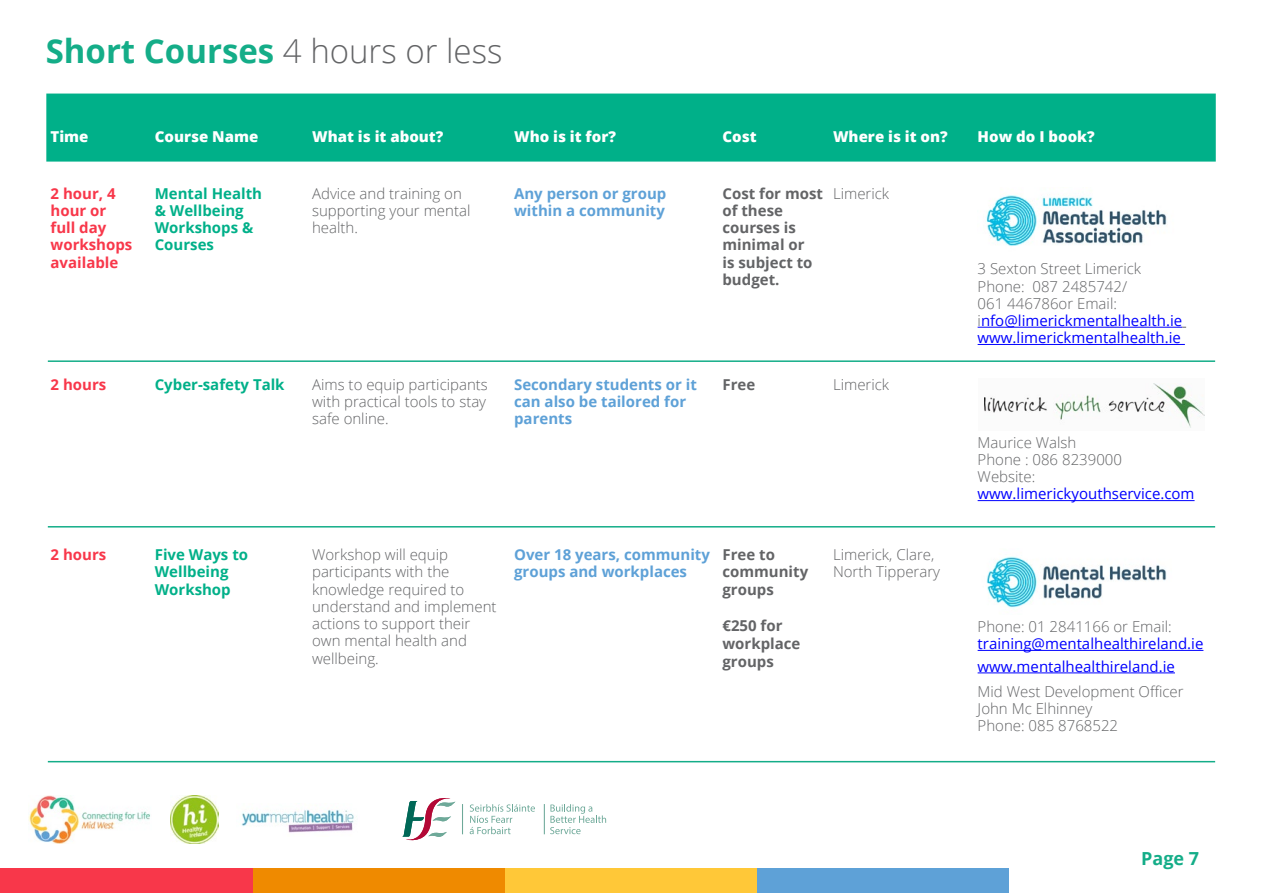
<style>
.page{position:relative;width:1263px;height:893px;background:#fff}
.page>*{position:absolute;margin:0;border:0;box-sizing:border-box;transform-origin:0 0}
.t1{font:700 33px "Open Sans";color:#14ad88}
.t2{font:700 18px "Open Sans";color:#14ad88}
.t3{font:300 15px/17.2px "Open Sans";color:#636466}
.t4{font:700 15px/17.2px "Open Sans";color:#5ea1d7}
.t5{font:700 15px/17.2px "Open Sans";color:#636466}
.t6{font:15px/22.5px "Open Sans";color:#00f}
.t7{font:700 15px/17.2px "Open Sans";color:#00b089}
.t8{font:800 15px "Open Sans";color:#fff}
.t9{font:700 15px/17.2px "Open Sans";color:#f8374a}
.s1{font-weight:300;color:#636466}
.s2{font-weight:400;color:#00f}
</style>
<div class="page">
<div style="left:46px;top:94px;width:1170px;height:68px;background:#00b089"></div>
<hr style="left:978px;top:327px;width:204px;height:1px;background:#00f">
<hr style="left:978px;top:344px;width:207px;height:1px;background:#00f">
<img style="left:986px;top:195px;width:181px;height:51px">
<hr style="left:978px;top:500px;width:216px;height:1px;background:#00f">
<div style="left:978px;top:378px;width:226px;height:52px;background:#fbfbfb"></div>
<img style="left:984px;top:384px;width:220px;height:43px">
<hr style="left:978px;top:650px;width:225px;height:1px;background:#00f">
<hr style="left:978px;top:672px;width:197px;height:1px;background:#00f">
<img style="left:986px;top:556px;width:181px;height:52px">
<div style="left:757px;top:868px;width:252px;height:25px;background:#5ea1d7"></div>
<div style="left:0;top:868px;width:253px;height:25px;background:#f8374a"></div>
<div style="left:505px;top:868px;width:252px;height:25px;background:#ffc838"></div>
<div style="left:253px;top:868px;width:252px;height:25px;background:#ef8a00"></div>
<svg style="left:402px;top:798px;width:53px;height:43px"></svg>
<svg style="left:470px;top:804px;width:65px;height:30px"></svg>
<svg style="left:550px;top:804px;width:56px;height:30px"></svg>
<hr style="left:462px;top:804px;width:1px;height:30px;background:#6ea999">
<hr style="left:544px;top:804px;width:1px;height:30px;background:#6ea999">
<img style="left:29px;top:795px;width:121px;height:48px">
<img style="left:170px;top:795px;width:48px;height:48px">
<img style="left:241px;top:809px;width:113px;height:24px">
<hr style="left:48px;top:360px;width:1167px;height:2px;background:#14ad88">
<hr style="left:48px;top:526px;width:1167px;height:1px;background:#14ad88">
<hr style="left:48px;top:761px;width:1167px;height:1px;background:#14ad88">
<h1 class="t1" style="left:46px;top:27px;width:458px">Short Courses <span class="s1">4 hours or less</span></h1>
<p class="t8" style="left:51px;top:125px;width:40px">Time</p>
<p class="t8" style="left:155px;top:125px;width:105px">Course Name</p>
<p class="t8" style="left:312px;top:125px;width:133px">What is it about?</p>
<p class="t8" style="left:514px;top:125px;width:103px">Who is it for?</p>
<p class="t8" style="left:722px;top:125px;width:36px">Cost</p>
<p class="t8" style="left:833px;top:125px;width:116px">Where is it on?</p>
<p class="t8" style="left:978px;top:125px;width:119px">How do I book?</p>
<p class="t9" style="left:51px;top:184px;width:83px">2 hour, 4 hour or full day workshops available</p>
<p class="t7" style="left:155px;top:184px;width:109px">Mental Health &amp; Wellbeing<br>Workshops &amp;<br>Courses</p>
<p class="t3" style="left:312px;top:184px;width:160px">Advice and training on supporting your mental health.</p>
<p class="t4" style="left:514px;top:184px;width:154px">Any person or group within a community</p>
<p class="t5" style="left:722px;top:184px;width:102px">Cost for most of these courses is minimal or<br>is subject to budget.</p>
<p class="t3" style="left:833px;top:184px;width:58px">Limerick</p>
<p class="t9" style="left:51px;top:375px;width:57px">2 hours</p>
<p class="t7" style="left:155px;top:375px;width:131px">Cyber-safety Talk</p>
<p class="t3" style="left:312px;top:375px;width:177px;text-align:justify">Aims to equip participants with practical tools to stay safe online.</p>
<p class="t4" style="left:514px;top:375px;width:184px">Secondary students or it can also be tailored for parents</p>
<p class="t5" style="left:722px;top:375px;width:34px">Free</p>
<p class="t3" style="left:833px;top:375px;width:58px">Limerick</p>
<p class="t9" style="left:51px;top:546px;width:57px">2 hours</p>
<p class="t7" style="left:155px;top:546px;width:95px">Five Ways to<br>Wellbeing<br>Workshop</p>
<p class="t3" style="left:312px;top:546px;width:186px">Workshop will equip participants with the knowledge required to understand and implement actions to support their own mental health and wellbeing.</p>
<p class="t4" style="left:514px;top:546px;width:197px">Over 18 years, community groups and workplaces</p>
<p class="t5" style="left:722px;top:546px;width:87px">Free to community groups</p>
<p class="t5" style="left:722px;top:616px;width:79px;line-height:18px">€250 for workplace groups</p>
<p class="t3" style="left:833px;top:546px;width:109px">Limerick, Clare,<br>North Tipperary</p>
<p class="t3" style="left:978px;top:260px;width:206px">3 Sexton Street Limerick<br>Phone: 087 2485742/<br>061 446786or Email: i<span class="s2">nfo@limerickmentalhealth.ie www.limerickmentalhealth.ie</span></p>
<p class="t3" style="left:978px;top:433px;width:146px">Maurice Walsh<br>Phone : 086 8239000<br>Website:</p>
<p class="t6" style="left:978px;top:482px;width:218px">www.limerickyouthservice.com</p>
<p class="t3" style="left:978px;top:617px;width:196px">Phone: 01 2841166 or Email:</p>
<p class="t6" style="left:978px;top:632px;width:227px">training@mentalhealthireland.ie www.mentalhealthireland.ie</p>
<p class="t3" style="left:978px;top:682px;width:208px">Mid West Development Officer<br>John Mc Elhinney<br>Phone: 085 8768522</p>
<p class="t2" style="left:1141px;top:846px;width:59px">Page 7</p>
</div>
